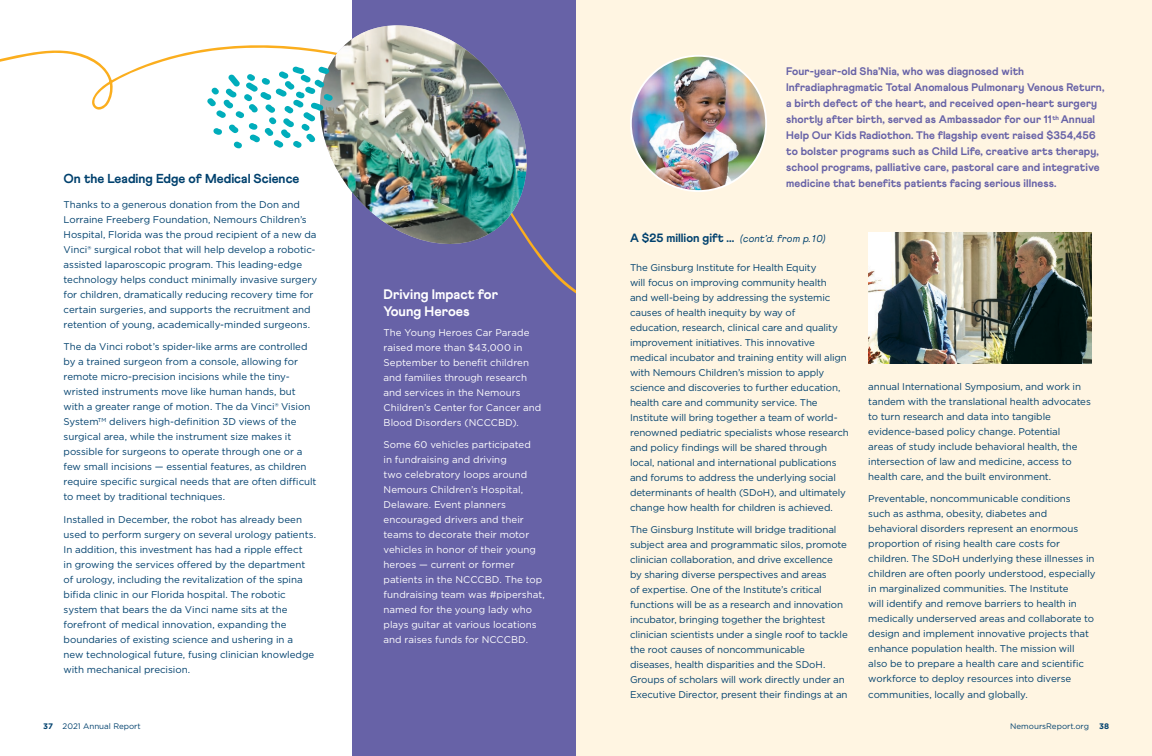
<style>
.page{position:relative;width:1152px;height:756px;background:#fff}
.page>*{position:absolute;margin:0;border:0;box-sizing:border-box;transform-origin:0 0}
.H2_-__Headline_-_Ath{font:800 13.8px/17.3px "Athletics";color:#fff}
.H2_-__Headline_-_Ath-2{font:800 13px "Athletics";color:#00416e}
.H2_-__Headline_-_Ath-3{font:800 12px "Athletics";color:#00416e}
.t1{font:800 11px/16px "Athletics";letter-spacing:.01em;color:#6762a7}
.P1_-_Body_Copy_-_Got{font:9.8px/15px "Gotham";letter-spacing:-.01em;color:#00416e}
.P1_-_Body_Copy_-_Got-2{font:9.8px/15px "Gotham";letter-spacing:.005em;color:#fff}
.t2{font:8px "Gotham";color:#00416e}
.t3{font:700 8px "Gotham";color:#00416e}
.s1{font-weight:700}
.s2{font-weight:400;font-style:italic;font-size:10px}
</style>
<div class="page">
<div style="left:352px;top:0;width:224px;height:756px;background:#6762a7"></div>
<svg style="left:0;top:45px;width:576px;height:249px"></svg>
<img style="left:309px;top:25px;width:228px;height:234px">
<svg style="left:207px;top:66px;width:126px;height:82px"></svg>
<div style="left:576px;top:0;width:576px;height:756px;background:#fff5e2"></div>
<img style="left:868px;top:233px;width:224px;height:131px">
<img style="left:631px;top:56px;width:135px;height:135px;border-radius:68px">
<p class="H2_-__Headline_-_Ath-2" style="left:64px;top:171px;width:237px">On the Leading Edge of Medical Science</p>
<p class="P1_-_Body_Copy_-_Got" style="left:64px;top:197px;width:255px">Thanks to a generous donation from the Don and Lorraine Freeberg Foundation, Nemours Children’s Hospital, Florida was the proud recipient of a new da Vinci® surgical robot that will help develop a robotic&shy;assisted laparoscopic program. This leading-edge technology helps conduct minimally invasive surgery for children, dramatically reducing recovery time for certain surgeries, and supports the recruitment and retention of young, academically-minded surgeons.</p>
<p class="P1_-_Body_Copy_-_Got" style="left:64px;top:339px;width:254px">The da Vinci robot’s spider-like arms are controlled by a trained surgeon from a console, allowing for remote micro-precision incisions while the tiny&shy;wristed instruments move like human hands, but with a greater range of motion. The da Vinci® Vision System<sup>TM</sup> delivers high-definition 3D views of the surgical area, while the instrument size makes it possible for surgeons to operate through one or a few small incisions — essential features, as children require specific surgical needs that are often difficult to meet by traditional techniques.</p>
<p class="P1_-_Body_Copy_-_Got" style="left:64px;top:512px;width:254px">Installed in December, the robot has already been used to perform surgery on several urology patients.<br>In addition, this investment has had a ripple effect<br>in growing the services offered by the department of urology, including the revitalization of the spina bifida clinic in our Florida hospital. The robotic system that bears the da Vinci name sits at the forefront of medical innovation, expanding the boundaries of existing science and ushering in a<br>new technological future, fusing clinician knowledge with mechanical precision.</p>
<p class="t2" style="left:43px;top:722px;width:99px"><span class="s1">37</span> 2021 Annual Report</p>
<p class="H2_-__Headline_-_Ath" style="left:384px;top:286px;width:116px">Driving Impact for<br>Young Heroes</p>
<p class="P1_-_Body_Copy_-_Got-2" style="left:384px;top:324px;width:159px">The Young Heroes Car Parade raised more than $43,000 in<br>September to benefit children and families through research and services in the Nemours<br>Children’s Center for Cancer and<br>Blood Disorders (NCCCBD).</p>
<p class="P1_-_Body_Copy_-_Got-2" style="left:384px;top:437px;width:163px">Some 60 vehicles participated<br>in fundraising and driving<br>two celebratory loops around<br>Nemours Children’s Hospital,<br>Delaware. Event planners encouraged drivers and their teams to decorate their motor vehicles in honor of their young heroes — current or former patients in the NCCCBD. The top fundraising team was #pipershat, named for the young lady who plays guitar at various locations and raises funds for NCCCBD.</p>
<p class="t1" style="left:786px;top:64px;width:320px">Four-year-old Sha’Nia, who was diagnosed with Infradiaphragmatic Total Anomalous Pulmonary Venous Return, a birth defect of the heart, and received open-heart surgery shortly after birth, served as Ambassador for our 11<sup>th</sup> Annual Help Our Kids Radiothon. The flagship event raised $354,456 to bolster programs such as Child Life, creative arts therapy, school programs, palliative care, pastoral care and integrative medicine that benefits patients facing serious illness.</p>
<p class="H2_-__Headline_-_Ath-3" style="left:630px;top:231px;width:197px">A $25 million gift ... <span class="s2">(cont’d. from p. 10)</span></p>
<p class="P1_-_Body_Copy_-_Got" style="left:630px;top:260px;width:220px">The Ginsburg Institute for Health Equity<br>will focus on improving community health<br>and well-being by addressing the systemic causes of health inequity by way of<br>education, research, clinical care and quality improvement initiatives. This innovative medical incubator and training entity will align with Nemours Children’s mission to apply science and discoveries to further education, health care and community service. The Institute will bring together a team of world&shy;renowned pediatric specialists whose research and policy findings will be shared through local, national and international publications and forums to address the underlying social determinants of health (SDoH), and ultimately change how health for children is achieved.</p>
<p class="P1_-_Body_Copy_-_Got" style="left:630px;top:522px;width:219px">The Ginsburg Institute will bridge traditional subject area and programmatic silos, promote clinician collaboration, and drive excellence<br>by sharing diverse perspectives and areas<br>of expertise. One of the Institute’s critical functions will be as a research and innovation incubator, bringing together the brightest clinician scientists under a single roof to tackle the root causes of noncommunicable diseases, health disparities and the SDoH.<br>Groups of scholars will work directly under an Executive Director, present their findings at an</p>
<p class="P1_-_Body_Copy_-_Got" style="left:868px;top:379px;width:224px">annual International Symposium, and work in tandem with the translational health advocates to turn research and data into tangible evidence-based policy change. Potential<br>areas of study include behavioral health, the intersection of law and medicine, access to health care, and the built environment.</p>
<p class="P1_-_Body_Copy_-_Got" style="left:868px;top:491px;width:229px">Preventable, noncommunicable conditions<br>such as asthma, obesity, diabetes and behavioral disorders represent an enormous proportion of rising health care costs for children. The SDoH underlying these illnesses in children are often poorly understood, especially in marginalized communities. The Institute<br>will identify and remove barriers to health in medically underserved areas and collaborate to design and implement innovative projects that enhance population health. The mission will also be to prepare a health care and scientific workforce to deploy resources into diverse</p>
<p class="P1_-_Body_Copy_-_Got" style="left:868px;top:687px;width:161px">communities, locally and globally.</p>
<p class="t2" style="left:1010px;top:722px;width:80px">NemoursReport.org</p>
<p class="t3" style="left:1099px;top:721px;width:12px">38</p>
</div>
